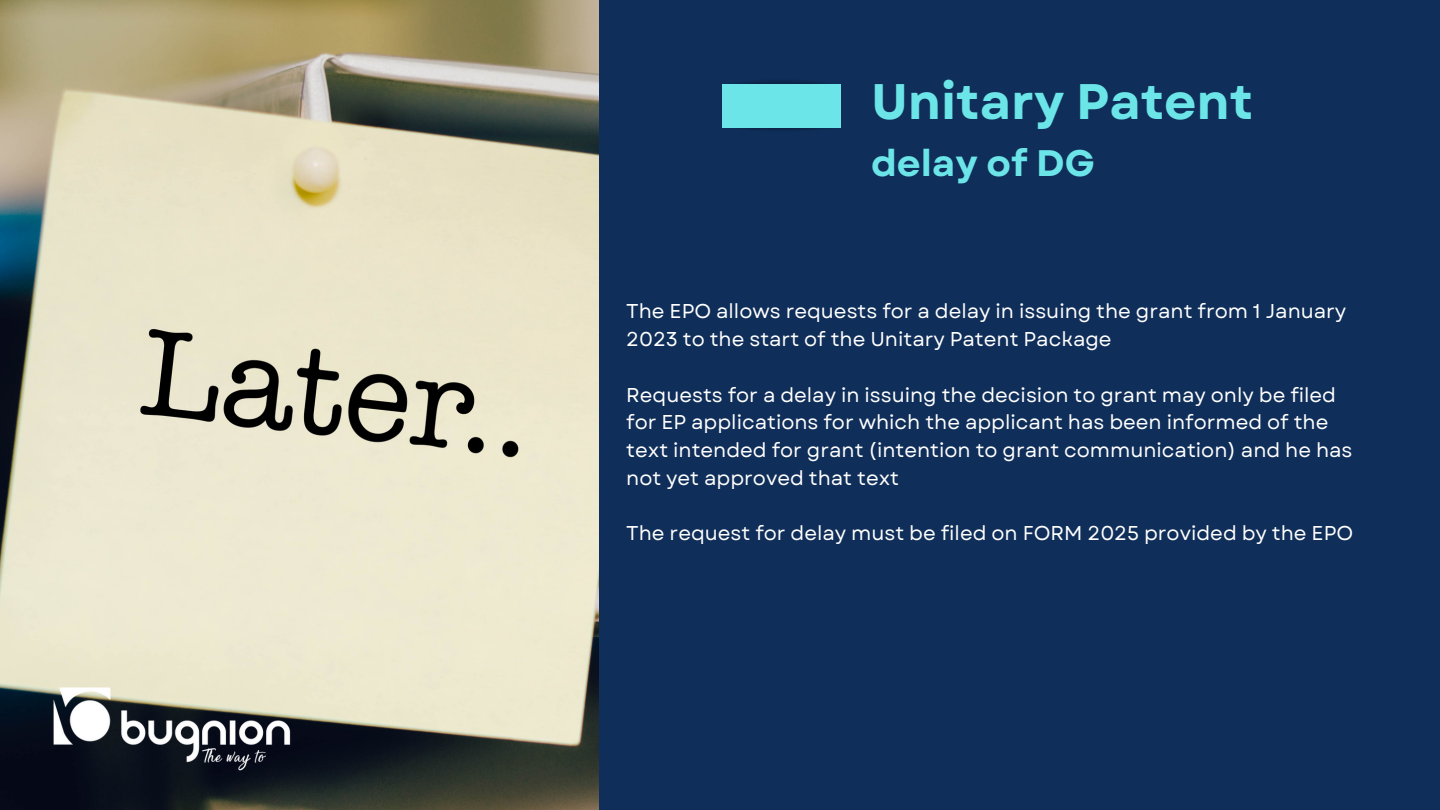
<style>
.page{position:relative;width:1440px;height:810px;background:#0f2e59}
.page>*{position:absolute;margin:0;border:0;box-sizing:border-box;transform-origin:0 0}
.t1{font:700 49.9px "Garet";color:#6ce5e8}
.t2{font:700 36.9px "Garet";color:#6ce5e8}
.t3{font:20px/27.8px "Garet";color:#fff}
</style>
<div class="page">
<img style="left:0;top:0;width:598px;height:810px">
<img style="left:722px;top:116px;width:119px;height:14px">
<img style="left:722px;top:81px;width:100px;height:14px">
<div style="left:723px;top:84px;width:118px;height:43px;background:#6ce5e8"></div>
<img style="left:38px;top:672px;width:267px;height:114px">
<h1 class="t1" style="left:871px;top:65px;width:384px">Unitary Patent</h1>
<h2 class="t2" style="left:871px;top:136px;width:225px">delay of DG</h2>
<p class="t3" style="left:626px;top:298px;width:722px">The EPO allows requests for a delay in issuing the grant from 1 January<br>2023 to the start of the Unitary Patent Package</p>
<p class="t3" style="left:626px;top:381px;width:728px">Requests for a delay in issuing the decision to grant may only be filed for EP applications for which the applicant has been informed of the text intended for grant (intention to grant communication) and he has not yet approved that text</p>
<p class="t3" style="left:626px;top:520px;width:729px">The request for delay must be filed on FORM 2025 provided by the EPO</p>
</div>
